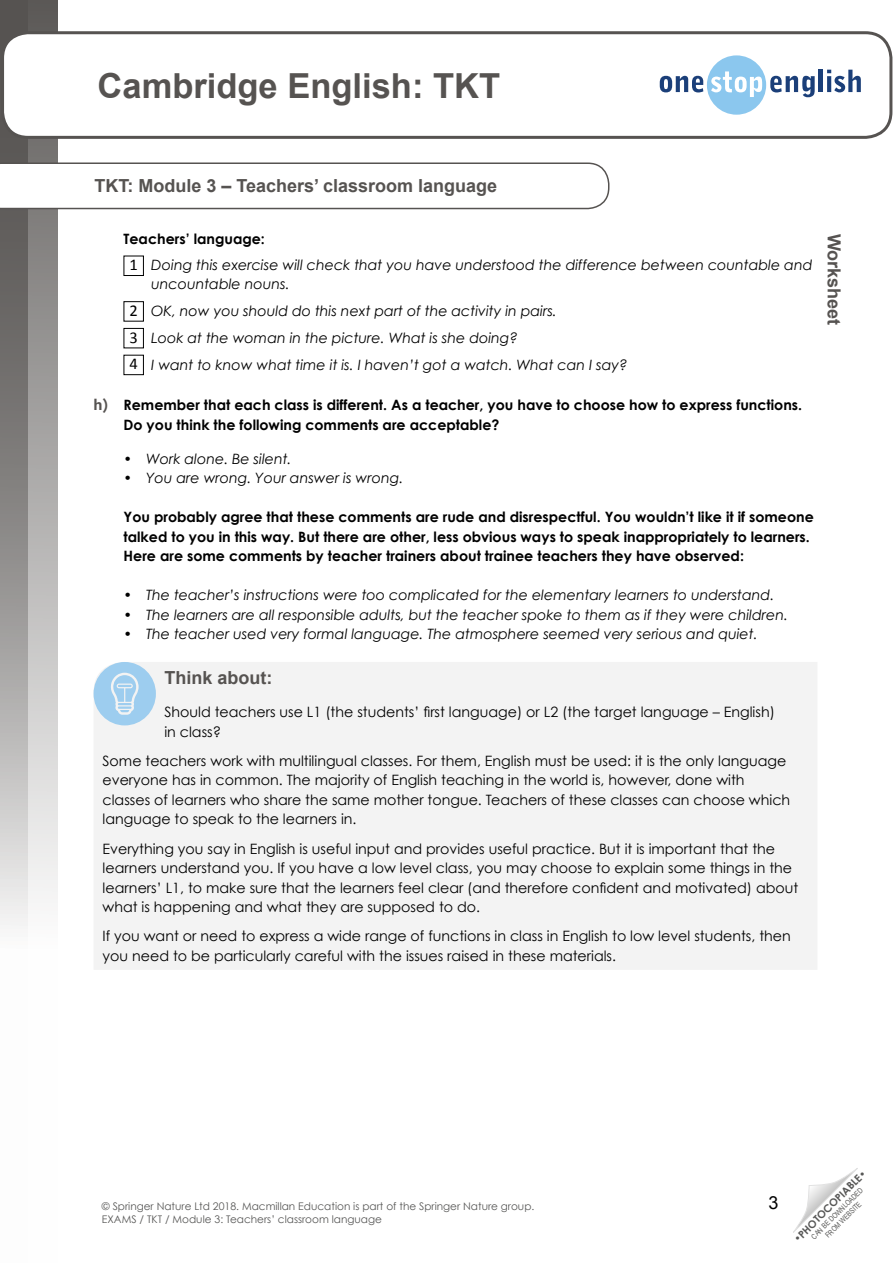
<style>
.page{position:relative;width:893px;height:1263px;background:#fff}
.page>*{position:absolute;margin:0;border:0;box-sizing:border-box;transform-origin:0 0}
.t1{font:700 34.5px "Arial";color:#565351}
.t2{font:700 18px "Arial";color:#565351}
.t3{font:18px "Arial";color:#000}
.t4{font:16.5px "Calibri";color:#000}
.t5{font:14.25px/19.5px "Century Gothic";color:#000}
._9_5pt_BodyText{font:italic 14.25px/19.5px "Century Gothic";color:#000}
._9_5pt_BodyText-2{font:700 14.25px/19.5px "Century Gothic";color:#000}
.alpha_list_first{font:700 14.25px/20.2px "Century Gothic";color:#000}
.t6{font:10.5px/13.5px "Century Gothic";color:#575756}
.t7{font:700 10.5px "Century Gothic";color:#575756}
.t8{font:7.5px/9px "Arial Narrow";color:#575756;text-align:center}
.s1{font-family:"Neuzeit SLT Std";font-weight:800;font-size:15px;color:#565351}
.s2{font-style:normal}
.s3{font-weight:400}
</style>
<div class="page">
<svg style="left:27px;top:0;width:31px;height:926px;background:#b4b3b2"></svg>
<svg style="left:0;top:0;width:27px;height:926px;background:#949291"></svg>
<svg style="left:793px;top:1168px;width:65px;height:65px"></svg>
<div style="left:3px;top:33px;width:888px;height:104px;background:#fff;border-radius:26px"></div>
<div style="left:1px;top:31px;width:891px;height:108px;border:3px solid #565351;border-radius:26px"></div>
<svg style="left:0;top:162px;width:609px;height:47px"></svg>
<svg style="left:660px;top:55px;width:155px;height:60px"></svg>
<hr style="left:819px;top:70px;width:4px;height:22px;background:#1b3f79">
<svg style="left:827px;top:70px;width:34px;height:22px"></svg>
<div style="left:124px;top:256px;width:20px;height:20px;border:1px solid #000"></div>
<div style="left:124px;top:301px;width:20px;height:21px;border:1px solid #000"></div>
<div style="left:124px;top:328px;width:20px;height:20px;border:1px solid #000"></div>
<div style="left:124px;top:355px;width:20px;height:20px;border:1px solid #000"></div>
<div style="left:94px;top:662px;width:723px;height:308px;background:#f3f3f3"></div>
<svg style="left:94px;top:662px;width:62px;height:63px"></svg>
<h1 class="t1" style="left:98px;top:63px;width:404px">Cambridge English: TKT</h1>
<p class="t2" style="left:94px;top:174px;width:404px">TKT: Module 3 – Teachers’ classroom language</p>
<p class="alpha_list_first" style="left:124px;top:228px;width:143px">Teachers’ language:</p>
<p class="t4" style="left:129px;top:255px;width:10px">1</p>
<p class="_9_5pt_BodyText" style="left:151px;top:255px;width:663px">Doing this exercise will check that you have understood the difference between countable and uncountable nouns.</p>
<p class="t4" style="left:129px;top:300px;width:10px">2</p>
<p class="_9_5pt_BodyText" style="left:151px;top:301px;width:407px">OK, now you should do this next part of the activity in pairs.</p>
<p class="t4" style="left:129px;top:327px;width:10px">3</p>
<p class="_9_5pt_BodyText" style="left:151px;top:328px;width:368px">Look at the woman in the picture. What is she doing?</p>
<p class="t4" style="left:129px;top:354px;width:10px">4</p>
<p class="_9_5pt_BodyText" style="left:151px;top:355px;width:478px">I want to know what time it is. I haven’t got a watch. What can I say?</p>
<p class="alpha_list_first" style="left:124px;top:394px;width:680px;text-indent:-30px"><span class="s1">h)</span> Remember that each class is different. As a teacher, you have to choose how to express functions.<br>Do you think the following comments are acceptable?</p>
<p class="_9_5pt_BodyText" style="left:124px;top:448px;width:170px"><span class="s2">•</span> Work alone. Be silent.</p>
<p class="_9_5pt_BodyText" style="left:124px;top:468px;width:281px"><span class="s2">•</span> You are wrong. Your answer is wrong.</p>
<p class="_9_5pt_BodyText-2" style="left:124px;top:506px;width:692px">You probably agree that these comments are rude and disrespectful. You wouldn’t like it if someone talked to you in this way. But there are other, less obvious ways to speak inappropriately to learners.<br>Here are some comments by teacher trainers about trainee teachers they have observed:</p>
<p class="_9_5pt_BodyText" style="left:124px;top:585px;width:652px"><span class="s2">•</span> The teacher’s instructions were too complicated for the elementary learners to understand.</p>
<p class="_9_5pt_BodyText" style="left:124px;top:604px;width:666px"><span class="s2">•</span> The learners are all responsible adults, but the teacher spoke to them as if they were children.</p>
<p class="_9_5pt_BodyText" style="left:124px;top:624px;width:636px"><span class="s2">•</span> The teacher used very formal language. The atmosphere seemed very serious and quiet.</p>
<p class="t2" style="left:164px;top:666px;width:110px">Think about:</p>
<p class="t5" style="left:164px;top:702px;width:612px">Should teachers use L1 (the students’ first language) or L2 (the target language – English) in class?</p>
<p class="t5" style="left:103px;top:751px;width:689px">Some teachers work with multilingual classes. For them, English must be used: it is the only language everyone has in common. The majority of English teaching in the world is, however, done with classes of learners who share the same mother tongue. Teachers of these classes can choose which language to speak to the learners in.</p>
<p class="t5" style="left:103px;top:838px;width:697px">Everything you say in English is useful input and provides useful practice. But it is important that the learners understand you. If you have a low level class, you may choose to explain some things in the learners’ L1, to make sure that the learners feel clear (and therefore confident and motivated) about what is happening and what they are supposed to do.</p>
<p class="t5" style="left:103px;top:926px;width:690px">If you want or need to express a wide range of functions in class in English to low level students, then you need to be particularly careful with the issues raised in these materials.</p>
<p class="t2" style="left:846px;top:234px;width:93px;rotate:90deg">Worksheet</p>
<p class="t6" style="left:102px;top:1199px;width:434px">© Springer Nature Ltd 2018. Macmillan Education is part of the Springer Nature group.<br>EXAMS / TKT / Module 3: Teachers’ classroom language</p>
<p class="t3" style="left:769px;top:1191px;width:12px">3</p>
<p class="t7" style="left:790px;top:1235px;width:99px;rotate:-45deg"><span class="s3">•</span>PHOTOCOPIABLE<span class="s3">•</span></p>
<p class="t8" style="left:809px;top:1234px;width:71px;rotate:-45deg">CAN BE DOWNLOADED<br>FROM WEBSITE</p>
</div>
